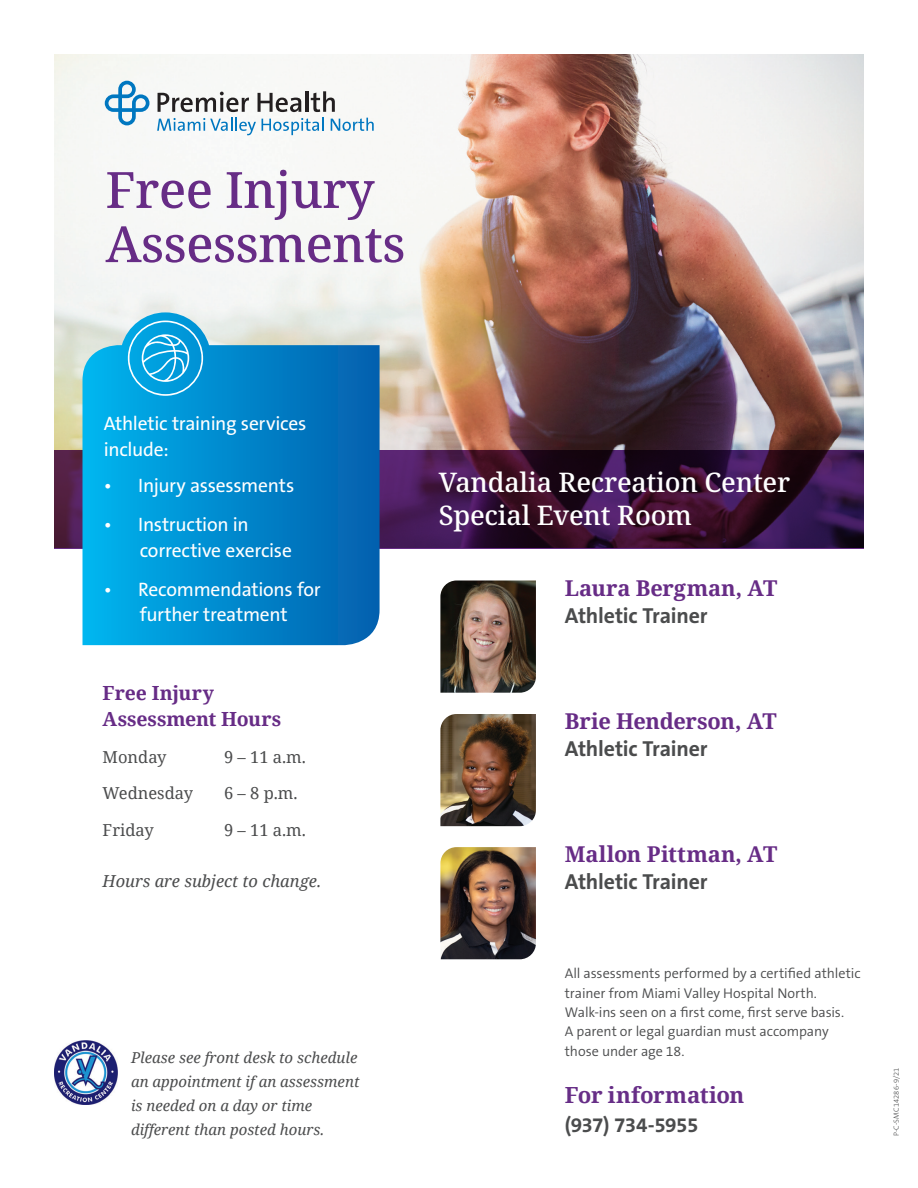
<style>
.page{position:relative;width:918px;height:1188px;background:#fff}
.page>*{position:absolute;margin:0;border:0;box-sizing:border-box;transform-origin:0 0}
.t1{font:500 50.1px/54.2px "Noto Serif";letter-spacing:-.01em;color:#672c86}
.t2{font:500 27px/33px "Noto Serif";letter-spacing:-.01em;color:#fff}
._2nd_Level_Subhead{font:700 22.2px "Noto Serif";letter-spacing:-.015em;color:#672e87}
._2nd_Level_Subhead-2{font:700 21.9px/26.5px "Noto Serif";letter-spacing:-.01em;color:#672c86}
._2nd_Level_Subhead-3{font:700 21.9px "The Sans B7";letter-spacing:-.01em;color:#4b4c4d}
._2nd_Level_Subhead-4{font:700 20.7px "The Sans B7";letter-spacing:-.025em;color:#4b4c4d}
.t3{font:19.5px/25.5px "The Sans B5 Plain";letter-spacing:-.015em;color:#fff}
._2nd_Level_Subhead-5{font:700 19.5px/25.5px "Noto Serif";letter-spacing:-.005em;color:#672c86}
.t4{font:16.5px "Noto Serif";color:#4b4c4d}
.t5{font:italic 16.5px "Noto Serif";color:#4b4c4d}
.t6{font:italic 15px/24px "Noto Serif";color:#4b4c4d}
._2nd_Level_Subhead-6{font:300 14.1px/19.5px "The Sans B4";letter-spacing:-.005em;color:#4b4c4d}
.Award{font:300 7.5px "The Sans B3";letter-spacing:.02em;color:#4b4c4d}
.s1{font-family:"The Sans B7";color:#4b4c4d}
</style>
<div class="page">
<img style="left:440px;top:714px;width:96px;height:112px">
<img style="left:440px;top:847px;width:96px;height:112px">
<img style="left:54px;top:54px;width:810px;height:396px">
<svg style="left:54px;top:450px;width:810px;height:98px;background:#39133c"></svg>
<img style="left:54px;top:1041px;width:63px;height:63px">
<img style="left:440px;top:581px;width:96px;height:112px">
<svg style="left:82px;top:312px;width:298px;height:333px;background:#1591ce"></svg>
<svg style="left:128px;top:321px;width:75px;height:75px;background:#2dade2"></svg>
<svg style="left:105px;top:81px;width:44px;height:44px"></svg>
<svg style="left:158px;top:92px;width:91px;height:20px"></svg>
<svg style="left:258px;top:93px;width:43px;height:19px"></svg>
<hr style="left:306px;top:91px;width:3px;height:21px;background:#231f20">
<svg style="left:311px;top:91px;width:24px;height:21px"></svg>
<svg style="left:157px;top:118px;width:99px;height:17px"></svg>
<svg style="left:262px;top:118px;width:62px;height:17px"></svg>
<svg style="left:331px;top:118px;width:43px;height:13px"></svg>
<p class="t1" style="left:106px;top:164px;width:301px">Free Injury<br>Assessments</p>
<p class="t3" style="left:104px;top:412px;width:204px">Athletic training services include:</p>
<p class="t3" style="left:104px;top:473px;width:192px">• Injury assessments</p>
<p class="t3" style="left:140px;top:512px;width:154px;text-indent:-36px">• Instruction in corrective exercise</p>
<p class="t3" style="left:104px;top:577px;width:219px;text-align:center">• Recommendations for further treatment</p>
<p class="_2nd_Level_Subhead-5" style="left:103px;top:680px;width:180px">Free Injury<br>Assessment Hours</p>
<p class="t4" style="left:103px;top:745px;width:66px">Monday</p>
<p class="t4" style="left:224px;top:745px;width:83px">9 – 11 a.m.</p>
<p class="t4" style="left:103px;top:782px;width:92px">Wednesday</p>
<p class="t4" style="left:224px;top:782px;width:75px">6 – 8 p.m.</p>
<p class="t4" style="left:103px;top:818px;width:53px">Friday</p>
<p class="t4" style="left:224px;top:818px;width:83px">9 – 11 a.m.</p>
<p class="t5" style="left:103px;top:870px;width:220px">Hours are subject to change.</p>
<p class="t6" style="left:131px;top:1045px;width:230px">Please see front desk to schedule an appointment if an assessment is needed on a day or time different than posted hours.</p>
<p class="t2" style="left:439px;top:467px;width:353px">Vandalia Recreation Center<br>Special Event Room</p>
<p class="_2nd_Level_Subhead-2" style="left:565px;top:574px;width:214px">Laura Bergman, AT<br><span class="s1">Athletic Trainer</span></p>
<p class="_2nd_Level_Subhead-2" style="left:565px;top:707px;width:213px">Brie Henderson, AT</p>
<p class="_2nd_Level_Subhead-3" style="left:565px;top:737px;width:144px">Athletic Trainer</p>
<p class="_2nd_Level_Subhead-2" style="left:565px;top:840px;width:214px">Mallon Pittman, AT</p>
<p class="_2nd_Level_Subhead-3" style="left:565px;top:870px;width:144px">Athletic Trainer</p>
<p class="_2nd_Level_Subhead-6" style="left:565px;top:964px;width:297px">All assessments performed by a certified athletic trainer from Miami Valley Hospital North.<br>Walk-ins seen on a first come, first serve basis.<br>A parent or legal guardian must accompany those under age 18.</p>
<p class="_2nd_Level_Subhead" style="left:565px;top:1079px;width:181px">For information</p>
<p class="_2nd_Level_Subhead-4" style="left:565px;top:1114px;width:135px">(937) 734-5955</p>
<p class="Award" style="left:892px;top:1136px;width:70px;rotate:-90deg">P-C-SMC14286-9/21</p>
</div>
